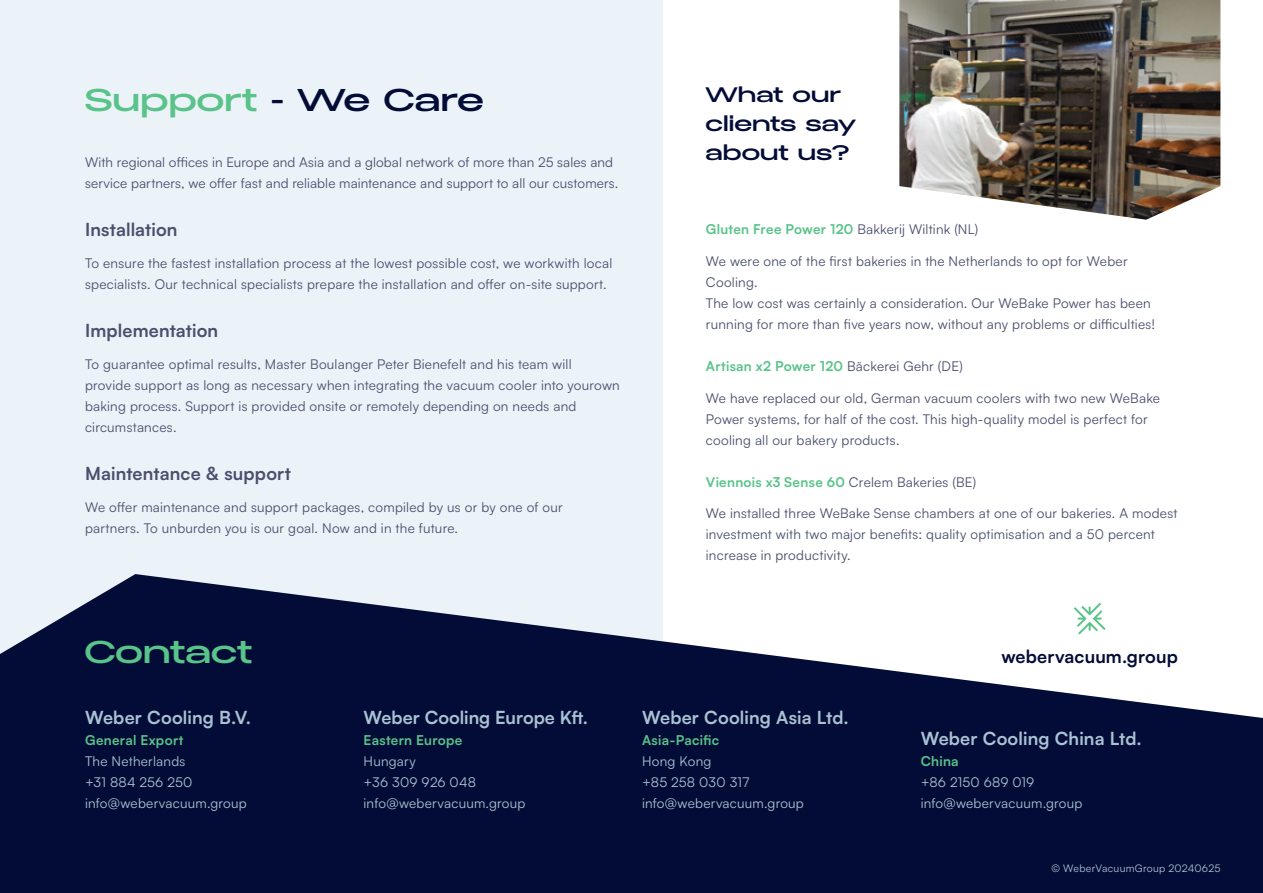
<style>
.page{position:relative;width:1263px;height:893px;background:#ecf3f8}
.page>*{position:absolute;margin:0;border:0;box-sizing:border-box;transform-origin:0 0}
.t1{font:500 36px "Graphite";letter-spacing:.025em;color:#59c389}
.t2{font:500 24px/28.8px "Graphite";letter-spacing:.03em;color:#030c36}
.t3{font:700 18px "Satoshi";letter-spacing:.005em;color:#aac2d4}
.t4{font:700 18px "Satoshi";letter-spacing:.01em;color:#4a4f6d}
.t5{font:700 18px "Satoshi";letter-spacing:.01em;color:#030c36}
.t6{font:13.5px/21px "Satoshi";letter-spacing:.015em;color:#4a4f6d}
.t7{font:13.5px/21px "Satoshi";letter-spacing:.015em;color:#aac2d4}
.t8{font:700 13.5px "Satoshi";letter-spacing:.02em;color:#59c389}
.t9{font:10.5px "Satoshi";letter-spacing:.025em;color:#aac2d4}
.s1{color:#030c36}
.s2{font-weight:700;color:#59c389}
.s3{font-weight:400;color:#4a4f6d}
</style>
<div class="page">
<div style="left:663px;top:0;width:600px;height:893px;background:#fff"></div>
<svg style="left:0;top:574px;width:1263px;height:319px;fill:#030c36"></svg>
<svg style="left:1074px;top:603px;width:31px;height:31px"></svg>
<img style="left:899px;top:0;width:321px;height:220px">
<h1 class="t1" style="left:85px;top:79px;width:400px">Support <span class="s1">- We Care</span></h1>
<h2 class="t2" style="left:706px;top:80px;width:151px">What our clients say about us?</h2>
<p class="t6" style="left:85px;top:151px;width:535px">With regional offices in Europe and Asia and a global network of more than 25 sales and service partners, we offer fast and reliable maintenance and support to all our customers.</p>
<h3 class="t4" style="left:85px;top:216px;width:94px">Installation</h3>
<p class="t6" style="left:85px;top:252px;width:529px">To ensure the fastest installation process at the lowest possible cost, we workwith local specialists. Our technical specialists prepare the installation and offer on-site support.</p>
<h3 class="t4" style="left:85px;top:317px;width:135px">Implementation</h3>
<p class="t6" style="left:85px;top:353px;width:536px">To guarantee optimal results, Master Boulanger Peter Bienefelt and his team will provide support as long as necessary when integrating the vacuum cooler into yourown baking process. Support is provided onsite or remotely depending on needs and circumstances.</p>
<h3 class="t4" style="left:85px;top:460px;width:207px">Maintentance &amp; support</h3>
<p class="t6" style="left:85px;top:496px;width:479px">We offer maintenance and support packages, compiled by us or by one of our partners. To unburden you is our goal. Now and in the future.</p>
<p class="t6" style="left:706px;top:218px;width:274px"><span class="s2">Gluten Free Power 120</span> Bakkerij Wiltink (NL)</p>
<p class="t6" style="left:706px;top:250px;width:451px">We were one of the first bakeries in the Netherlands to opt for Weber Cooling.<br>The low cost was certainly a consideration. Our WeBake Power has been running for more than five years now, without any problems or difficulties!</p>
<p class="t8" style="left:706px;top:356px;width:258px">Artisan x2 Power 120 <span class="s3">Bäckerei Gehr (DE)</span></p>
<p class="t6" style="left:706px;top:387px;width:456px">We have replaced our old, German vacuum coolers with two new WeBake<br>Power systems, for half of the cost. This high-quality model is perfect for cooling all our bakery products.</p>
<p class="t6" style="left:706px;top:471px;width:272px"><span class="s2">Viennois x3 Sense 60</span> Crelem Bakeries (BE)</p>
<p class="t6" style="left:706px;top:502px;width:473px">We installed three WeBake Sense chambers at one of our bakeries. A modest investment with two major benefits: quality optimisation and a 50 percent increase in productivity.</p>
<h1 class="t1" style="left:85px;top:632px;width:169px">Contact</h1>
<h3 class="t3" style="left:85px;top:704px;width:168px">Weber Cooling B.V.</h3>
<p class="t8" style="left:85px;top:730px;width:100px">General Export</p>
<p class="t7" style="left:85px;top:750px;width:163px">The Netherlands<br>+31 884 256 250 info@webervacuum.group</p>
<h3 class="t3" style="left:364px;top:704px;width:226px">Weber Cooling Europe Kft.</h3>
<p class="t8" style="left:364px;top:730px;width:100px">Eastern Europe</p>
<p class="t7" style="left:364px;top:750px;width:163px">Hungary<br>+36 309 926 048 info@webervacuum.group</p>
<h3 class="t3" style="left:642px;top:704px;width:208px">Weber Cooling Asia Ltd.</h3>
<p class="t8" style="left:642px;top:730px;width:79px">Asia-Pacific</p>
<p class="t7" style="left:642px;top:750px;width:163px">Hong Kong<br>+85 258 030 317 info@webervacuum.group</p>
<h3 class="t5" style="left:1001px;top:644px;width:178px">webervacuum.group</h3>
<h3 class="t3" style="left:921px;top:725px;width:223px">Weber Cooling China Ltd.</h3>
<p class="t8" style="left:921px;top:751px;width:39px">China</p>
<p class="t7" style="left:921px;top:771px;width:163px">+86 2150 689 019 info@webervacuum.group</p>
<p class="t9" style="left:1051px;top:861px;width:170px">© WeberVacuumGroup 20240625</p>
</div>
